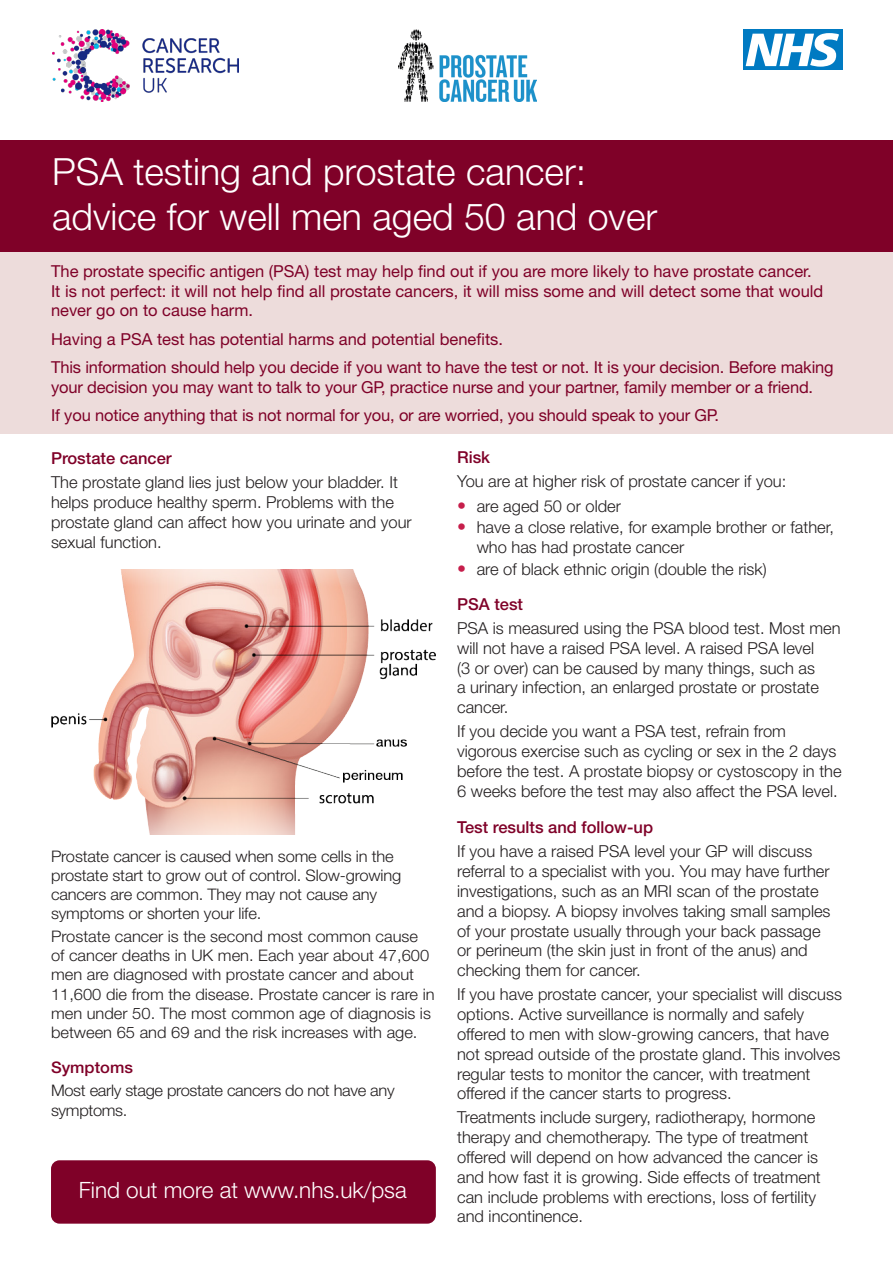
<style>
.page{position:relative;width:893px;height:1263px;background:#fff}
.page>*{position:absolute;margin:0;border:0;box-sizing:border-box;transform-origin:0 0}
.Body_text{font:300 37.5px/45px "Helvetica Neue LT Std";color:#fff}
.Body_text-2{font:300 22.5px "Helvetica Neue LT Std";color:#fff}
.Body_text-3{font:300 16.5px/19.8px "Helvetica Neue LT Std";color:#231f20}
.t1{font:16.5px/19.8px "Helvetica Neue LT Std";letter-spacing:-.01em;color:#7f0128}
.t2{font:500 16.5px "Helvetica Neue LT Std";color:#7f0128}
.Body_text-4{font:300 15.9px/19px "Helvetica Neue LT Std";color:#231f20;scale:1.04 1}
.Body_text-5{font:300 15.9px/19px "Helvetica Neue LT Std";letter-spacing:-.02em;color:#231f20;scale:1.04 1}
.t3{font:500 15.9px "Helvetica Neue LT Std";color:#7f0128;scale:1.04 1}
.s1{font-size:18px;color:#c61e4b}
</style>
<div class="page">
<div style="left:51px;top:1160px;width:385px;height:64px;background:#7f0128;border-radius:9px"></div>
<div style="left:743px;top:30px;width:100px;height:40px;background:#007ac2"></div>
<svg style="left:746px;top:33px;width:93px;height:34px"></svg>
<div style="left:0;top:140px;width:893px;height:112px;background:#7f0128"></div>
<div style="left:0;top:252px;width:893px;height:181px;background:#eddcdb"></div>
<img style="left:52px;top:30px;width:187px;height:72px">
<img style="left:399px;top:30px;width:137px;height:72px">
<img style="left:51px;top:570px;width:385px;height:264px">
<p class="Body_text" style="left:52px;top:148px;width:607px">PSA testing and prostate cancer: advice for well men aged 50 and over</p>
<p class="t1" style="left:51px;top:261px;width:774px">The prostate specific antigen (PSA) test may help find out if you are more likely to have prostate cancer.<br>It is not perfect: it will not help find all prostate cancers, it will miss some and will detect some that would never go on to cause harm.</p>
<p class="t1" style="left:51px;top:329px;width:454px">Having a PSA test has potential harms and potential benefits.</p>
<p class="t1" style="left:51px;top:357px;width:784px">This information should help you decide if you want to have the test or not. It is your decision. Before making your decision you may want to talk to your GP, practice nurse and your partner, family member or a friend.</p>
<p class="t1" style="left:51px;top:405px;width:669px">If you notice anything that is not normal for you, or are worried, you should speak to your GP.</p>
<p class="t2" style="left:51px;top:448px;width:122px">Prostate cancer</p>
<p class="Body_text-3" style="left:51px;top:472px;width:362px">The prostate gland lies just below your bladder. It helps produce healthy sperm. Problems with the prostate gland can affect how you urinate and your sexual function.</p>
<p class="Body_text-4" style="left:51px;top:846px;width:338px">Prostate cancer is caused when some cells in the prostate start to grow out of control. Slow-growing cancers are common. They may not cause any symptoms or shorten your life.</p>
<p class="Body_text-4" style="left:51px;top:927px;width:370px">Prostate cancer is the second most common cause of cancer deaths in UK men. Each year about 47,600 men are diagnosed with prostate cancer and about 11,600 die from the disease. Prostate cancer is rare in men under 50. The most common age of diagnosis is between 65 and 69 and the risk increases with age.</p>
<p class="t3" style="left:51px;top:1058px;width:80px">Symptoms</p>
<p class="Body_text-5" style="left:51px;top:1081px;width:332px">Most early stage prostate cancers do not have any symptoms.</p>
<p class="Body_text-2" style="left:79px;top:1176px;width:329px">Find out more at www.nhs.uk/psa</p>
<p class="t2" style="left:457px;top:448px;width:35px">Risk</p>
<p class="Body_text-3" style="left:457px;top:471px;width:331px">You are at higher risk of prostate cancer if you:</p>
<p class="Body_text-3" style="left:457px;top:495px;width:165px"><span class="s1">•</span> are aged 50 or older</p>
<p class="Body_text-3" style="left:477px;top:517px;width:359px;text-indent:-20px"><span class="s1">•</span> have a close relative, for example brother or father, who has had prostate cancer</p>
<p class="Body_text-3" style="left:457px;top:559px;width:311px"><span class="s1">•</span> are of black ethnic origin (double the risk)</p>
<p class="t2" style="left:457px;top:594px;width:68px">PSA test</p>
<p class="Body_text-3" style="left:457px;top:618px;width:385px">PSA is measured using the PSA blood test. Most men will not have a raised PSA level. A raised PSA level<br>(3 or over) can be caused by many things, such as<br>a urinary infection, an enlarged prostate or prostate cancer.</p>
<p class="Body_text-3" style="left:457px;top:721px;width:386px">If you decide you want a PSA test, refrain from vigorous exercise such as cycling or sex in the 2 days before the test. A prostate biopsy or cystoscopy in the 6 weeks before the test may also affect the PSA level.</p>
<p class="t2" style="left:457px;top:818px;width:197px">Test results and follow-up</p>
<p class="Body_text-3" style="left:457px;top:841px;width:375px">If you have a raised PSA level your GP will discuss referral to a specialist with you. You may have further investigations, such as an MRI scan of the prostate and a biopsy. A biopsy involves taking small samples of your prostate usually through your back passage or perineum (the skin just in front of the anus) and checking them for cancer.</p>
<p class="Body_text-3" style="left:457px;top:984px;width:386px">If you have prostate cancer, your specialist will discuss options. Active surveillance is normally and safely offered to men with slow-growing cancers, that have not spread outside of the prostate gland. This involves regular tests to monitor the cancer, with treatment offered if the cancer starts to progress.</p>
<p class="Body_text-3" style="left:457px;top:1107px;width:365px">Treatments include surgery, radiotherapy, hormone therapy and chemotherapy. The type of treatment offered will depend on how advanced the cancer is and how fast it is growing. Side effects of treatment can include problems with erections, loss of fertility and incontinence.</p>
</div>
